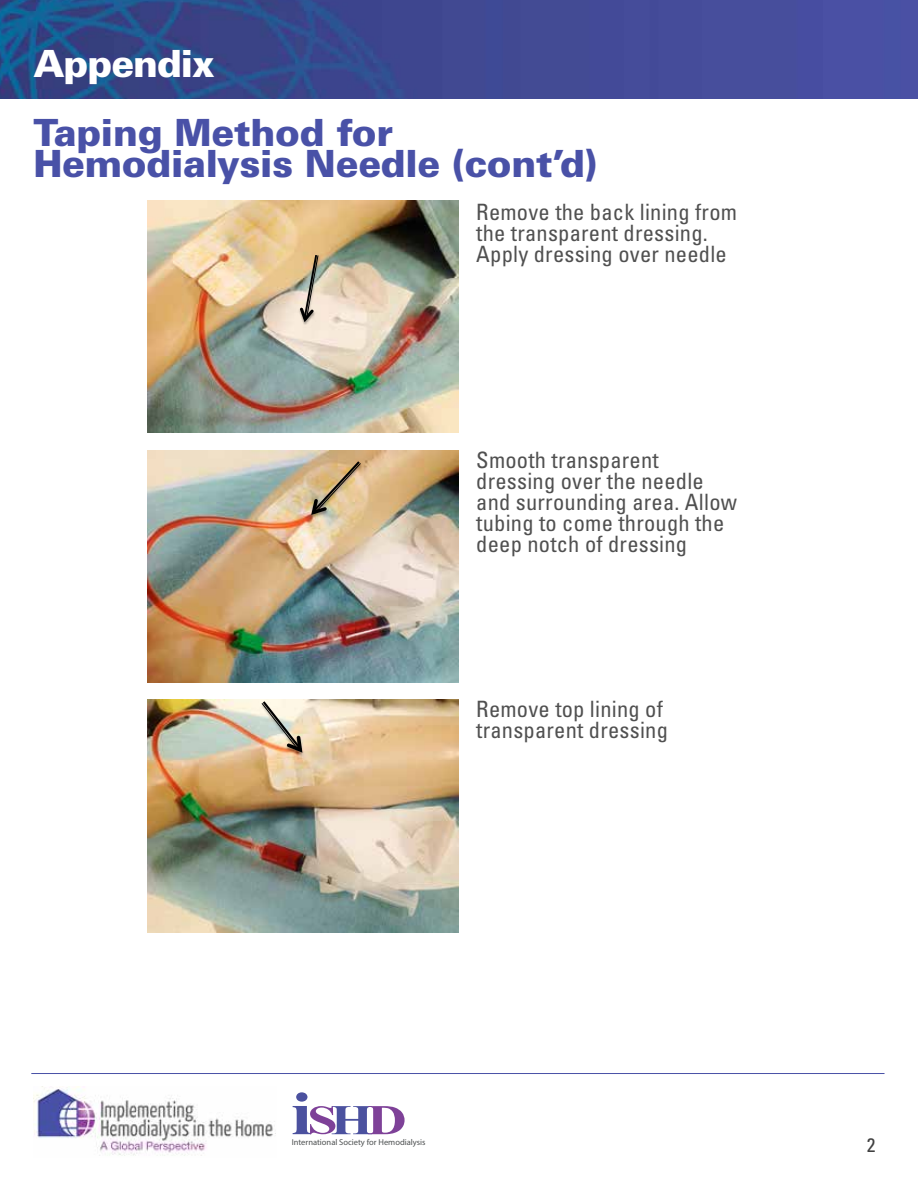
<style>
.page{position:relative;width:918px;height:1188px;background:#fff}
.page>*{position:absolute;margin:0;border:0;box-sizing:border-box;transform-origin:0 0}
.t1{font:900 37.5px/31.5px "Univers LT Std";letter-spacing:-.01em;color:#4951a7}
.t2{font:900 37.5px "Univers LT Std";letter-spacing:-.03em;color:#fff}
.t3{font:condensed 22.5px/21px "Univers LT Std";letter-spacing:.01em;color:#505050}
.t4{font:condensed 19.5px "Univers LT Std";color:#404040}
.t5{font:8.55px "Myriad Pro";color:#4d5051}
</style>
<div class="page">
<img style="left:0;top:0;width:918px;height:98px">
<hr style="left:31px;top:1073px;width:854px;height:1px;background:#4951a7">
<img style="left:34px;top:1086px;width:242px;height:70px">
<img style="left:148px;top:201px;width:311px;height:232px">
<img style="left:148px;top:450px;width:311px;height:232px">
<img style="left:148px;top:700px;width:311px;height:232px">
<img style="left:289px;top:254px;width:32px;height:85px">
<svg style="left:300px;top:254px;width:19px;height:68px"></svg>
<img style="left:294px;top:460px;width:70px;height:75px">
<svg style="left:310px;top:460px;width:52px;height:55px;background:#c3a97f"></svg>
<img style="left:258px;top:700px;width:62px;height:73px">
<svg style="left:261px;top:700px;width:43px;height:53px;background:#cec2ad"></svg>
<svg style="left:293px;top:1092px;width:125px;height:43px"></svg>
<h1 class="t2" style="left:33px;top:40px;width:183px">Appendix</h1>
<h1 class="t1" style="left:33px;top:116px;width:565px">Taping Method for<br>Hemodialysis Needle (cont’d)</h1>
<p class="t3" style="left:476px;top:201px;width:262px">Remove the back lining from the transparent dressing.<br>Apply dressing over needle</p>
<p class="t3" style="left:476px;top:450px;width:262px">Smooth transparent dressing over the needle and surrounding area. Allow tubing to come through the deep notch of dressing</p>
<p class="t3" style="left:476px;top:699px;width:193px">Remove top lining of transparent dressing</p>
<p class="t5" style="left:292px;top:1137px;width:135px">International Society for Hemodialysis</p>
<p class="t4" style="left:867px;top:1133px;width:10px">2</p>
</div>
